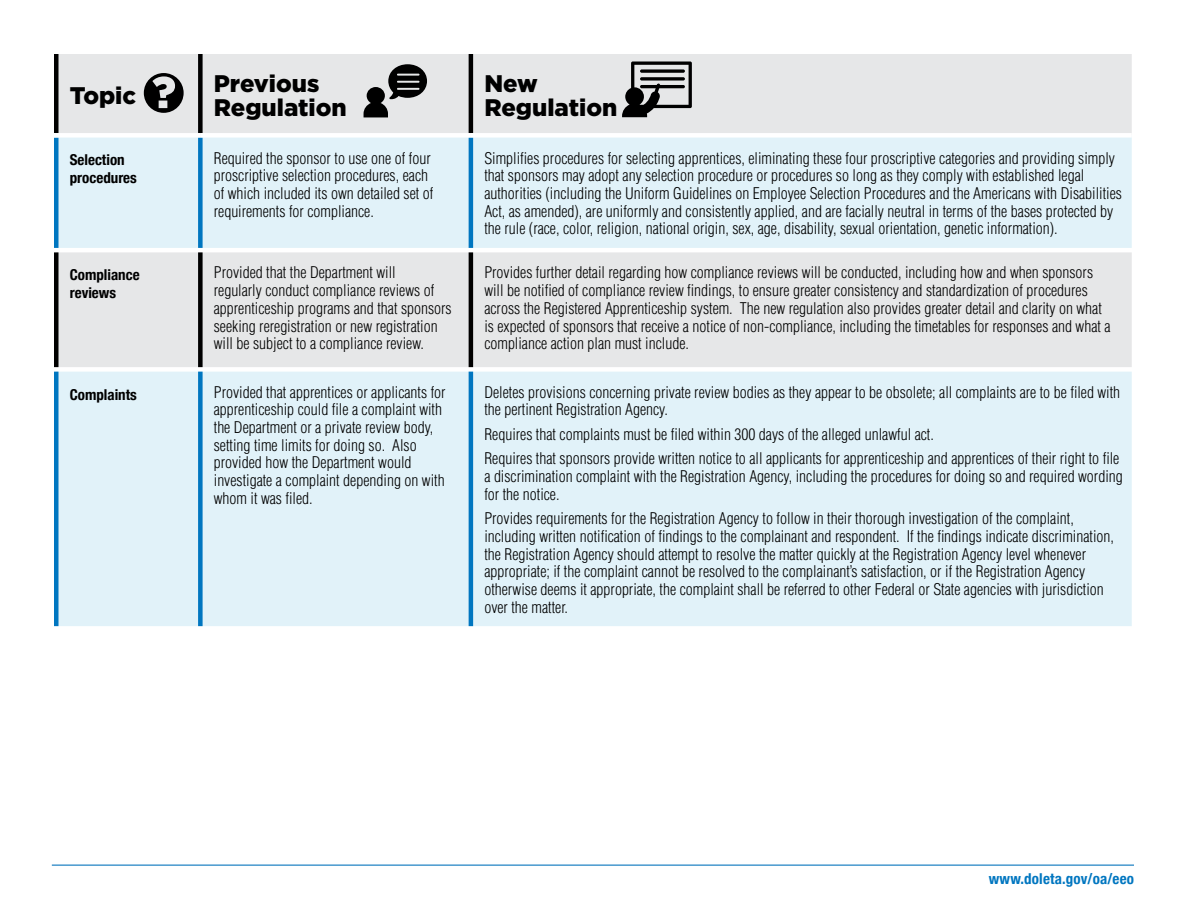
<style>
.page{position:relative;width:1188px;height:918px;background:#fff}
.page>*{position:absolute;margin:0;border:0;box-sizing:border-box;transform-origin:0 0}
.TABLES{font:900 24px/24px "Gotham";color:#000}
.t1{font:300 condensed 15.75px/17.7px "Helvetica";color:#000}
.t2{font:700 condensed 15px/17.7px "Helvetica Neue";color:#000}
.t3{font:700 condensed 15px "Helvetica Neue";letter-spacing:.01em;color:#0076c0}
</style>
<div class="page">
<hr style="left:52px;top:865px;width:1082px;height:1px;background:#0a76bd">
<div style="left:58px;top:54px;width:1074px;height:79px;background:#e6e7e8"></div>
<svg style="left:56px;top:138px;width:1076px;height:488px;background:#e2eff4"></svg>
<div style="left:198px;top:54px;width:5px;height:79px;background:#000"></div>
<hr style="left:469px;top:54px;width:4px;height:79px;background:#000">
<hr style="left:54px;top:54px;width:4px;height:79px;background:#000">
<hr style="left:54px;top:252px;width:4px;height:115px;background:#000">
<hr style="left:54px;top:138px;width:4px;height:110px;background:#0076c0">
<div style="left:198px;top:138px;width:5px;height:110px;background:#0076c0"></div>
<hr style="left:469px;top:138px;width:4px;height:110px;background:#0076c0">
<div style="left:198px;top:252px;width:5px;height:115px;background:#000"></div>
<hr style="left:469px;top:252px;width:4px;height:115px;background:#000">
<hr style="left:54px;top:372px;width:4px;height:254px;background:#0076c0">
<div style="left:198px;top:372px;width:5px;height:254px;background:#0076c0"></div>
<hr style="left:469px;top:372px;width:4px;height:254px;background:#0076c0">
<svg style="left:364px;top:64px;width:63px;height:53px;background:#818182"></svg>
<svg style="left:144px;top:73px;width:40px;height:40px;background:#646465"></svg>
<svg style="left:622px;top:62px;width:70px;height:55px;background:#909191"></svg>
<svg style="left:640px;top:69px;width:45px;height:4px"></svg>
<svg style="left:640px;top:77px;width:45px;height:4px"></svg>
<hr style="left:640px;top:85px;width:45px;height:3px;background:#000;border-radius:2px">
<p class="TABLES" style="left:70px;top:84px;width:68px">Topic</p>
<p class="TABLES" style="left:214px;top:72px;width:134px">Previous<br>Regulation</p>
<p class="TABLES" style="left:484px;top:72px;width:134px">New<br>Regulation</p>
<p class="t2" style="left:70px;top:150px;width:69px">Selection procedures</p>
<p class="t1" style="left:214px;top:149px;width:221px">Required the sponsor to use one of four proscriptive selection procedures, each of which included its own detailed set of requirements for compliance.</p>
<p class="t1" style="left:484px;top:149px;width:639px">Simplifies procedures for selecting apprentices, eliminating these four proscriptive categories and providing simply that sponsors may adopt any selection procedure or procedures so long as they comply with established legal authorities (including the Uniform Guidelines on Employee Selection Procedures and the Americans with Disabilities Act, as amended), are uniformly and consistently applied, and are facially neutral in terms of the bases protected by the rule (race, color, religion, national origin, sex, age, disability, sexual orientation, genetic information).</p>
<p class="t2" style="left:70px;top:265px;width:71px">Compliance reviews</p>
<p class="t1" style="left:214px;top:264px;width:239px">Provided that the Department will<br>regularly conduct compliance reviews of apprenticeship programs and that sponsors seeking reregistration or new registration will be subject to a compliance review.</p>
<p class="t1" style="left:484px;top:264px;width:628px">Provides further detail regarding how compliance reviews will be conducted, including how and when sponsors will be notified of compliance review findings, to ensure greater consistency and standardization of procedures across the Registered Apprenticeship system. The new regulation also provides greater detail and clarity on what is expected of sponsors that receive a notice of non-compliance, including the timetables for responses and what a compliance action plan must include.</p>
<p class="t2" style="left:70px;top:384px;width:69px">Complaints</p>
<p class="t1" style="left:214px;top:383px;width:233px">Provided that apprentices or applicants for apprenticeship could file a complaint with the Department or a private review body, setting time limits for doing so. Also provided how the Department would investigate a complaint depending on with whom it was filed.</p>
<p class="t1" style="left:484px;top:383px;width:637px">Deletes provisions concerning private review bodies as they appear to be obsolete; all complaints are to be filed with the pertinent Registration Agency.</p>
<p class="t1" style="left:484px;top:425px;width:451px">Requires that complaints must be filed within 300 days of the alleged unlawful act.</p>
<p class="t1" style="left:484px;top:450px;width:640px">Requires that sponsors provide written notice to all applicants for apprenticeship and apprentices of their right to file a discrimination complaint with the Registration Agency, including the procedures for doing so and required wording for the notice.</p>
<p class="t1" style="left:484px;top:509px;width:631px">Provides requirements for the Registration Agency to follow in their thorough investigation of the complaint, including written notification of findings to the complainant and respondent. If the findings indicate discrimination, the Registration Agency should attempt to resolve the matter quickly at the Registration Agency level whenever appropriate; if the complaint cannot be resolved to the complainant’s satisfaction, or if the Registration Agency otherwise deems it appropriate, the complaint shall be referred to other Federal or State agencies with jurisdiction over the matter.</p>
<p class="t3" style="left:989px;top:866px;width:147px">www.doleta.gov/oa/eeo</p>
</div>
